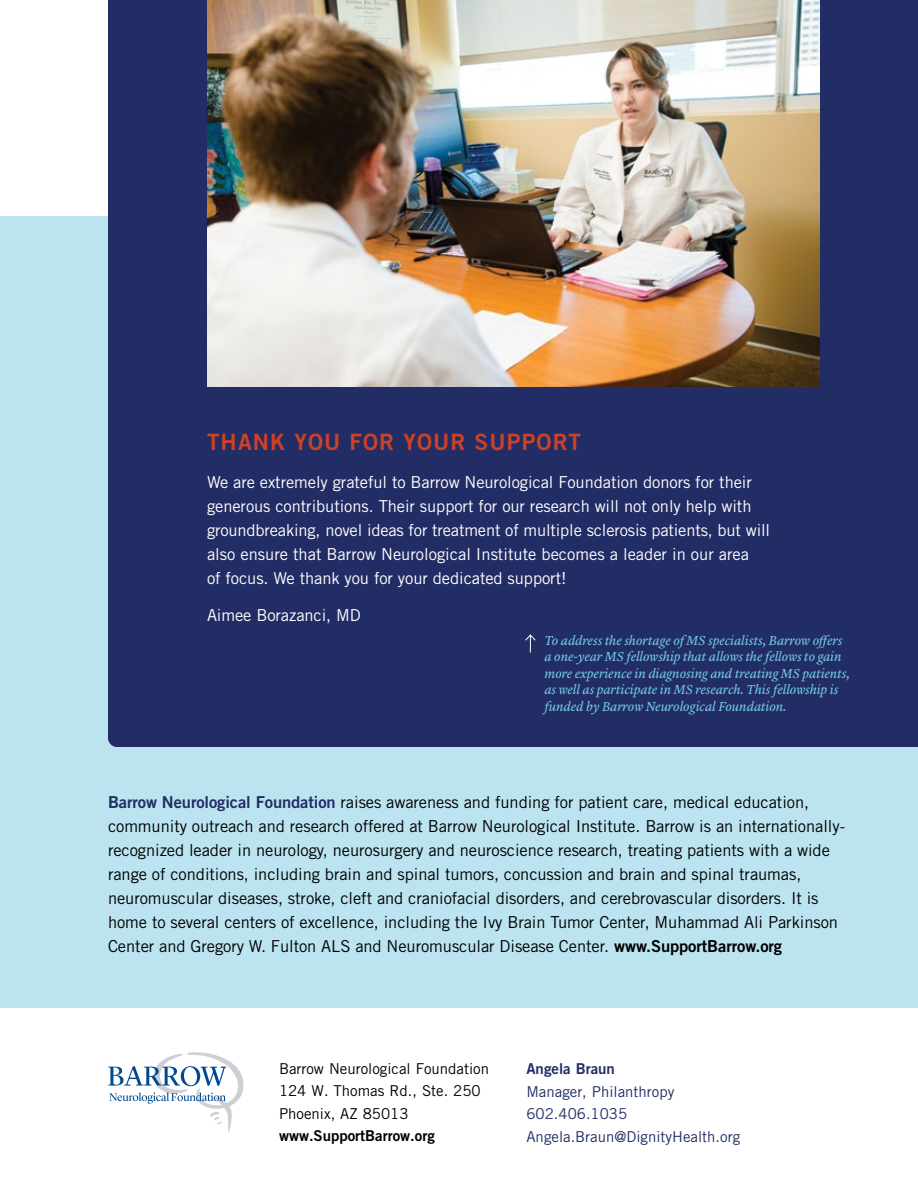
<style>
.page{position:relative;width:918px;height:1188px;background:#fff}
.page>*{position:absolute;margin:0;border:0;box-sizing:border-box;transform-origin:0 0}
.t1{font:22.5px "Trade Gothic Bold Two";letter-spacing:.05em;color:#cf4127}
.t2{font:16.5px/24px "Trade Gothic";letter-spacing:-.005em;color:#000}
.t3{font:16.5px/24px "Trade Gothic";letter-spacing:-.005em;color:#fff}
.t4{font:15px/22.5px "Trade Gothic";color:#000}
.t5{font:15px/22.5px "Trade Gothic";color:#222d65}
.t6{font:15px "Trade Gothic Bold Two";color:#000}
.t7{font:15px "Trade Gothic Bold Two";color:#222d65}
.t8{font:italic 13.5px/16.5px "Lyon Text";letter-spacing:-.005em;color:#74cce5}
.s1{font-family:"Trade Gothic Bold Two";color:#222d65}
.s2{font-family:"Trade Gothic Bold Two"}
</style>
<div class="page">
<div style="left:0;top:216px;width:918px;height:792px;background:#bbe3f0"></div>
<div style="left:108px;top:0;width:810px;height:747px;background:#222d65"></div>
<img style="left:207px;top:0;width:612px;height:387px">
<svg style="left:108px;top:1052px;width:136px;height:80px"></svg>
<svg style="left:524px;top:634px;width:12px;height:18px"></svg>
<h1 class="t1" style="left:207px;top:428px;width:375px">THANK YOU FOR YOUR SUPPORT</h1>
<p class="t3" style="left:207px;top:470px;width:565px">We are extremely grateful to Barrow Neurological Foundation donors for their generous contributions. Their support for our research will not only help with groundbreaking, novel ideas for treatment of multiple sclerosis patients, but will also ensure that Barrow Neurological Institute becomes a leader in our area<br>of focus. We thank you for your dedicated support!</p>
<p class="t3" style="left:207px;top:603px;width:155px">Aimee Borazanci, MD</p>
<p class="t8" style="left:544px;top:631px;width:307px">To address the shortage of MS specialists, Barrow offers a one-year MS fellowship that allows the fellows to gain more experience in diagnosing and treating MS patients, as well as participate in MS research. This fellowship is funded by Barrow Neurological Foundation.</p>
<p class="t2" style="left:108px;top:790px;width:739px"><span class="s1">Barrow Neurological Foundation</span> raises awareness and funding for patient care, medical education, community outreach and research offered at Barrow Neurological Institute. Barrow is an internationally&shy;recognized leader in neurology, neurosurgery and neuroscience research, treating patients with a wide range of conditions, including brain and spinal tumors, concussion and brain and spinal traumas, neuromuscular diseases, stroke, cleft and craniofacial disorders, and cerebrovascular disorders. It is home to several centers of excellence, including the Ivy Brain Tumor Center, Muhammad Ali Parkinson Center and Gregory W. Fulton ALS and Neuromuscular Disease Center. <span class="s2">www.SupportBarrow.org</span></p>
<p class="t4" style="left:279px;top:1057px;width:212px">Barrow Neurological Foundation<br>124 W. Thomas Rd., Ste. 250<br>Phoenix, AZ 85013</p>
<p class="t6" style="left:279px;top:1126px;width:157px">www.SupportBarrow.org</p>
<p class="t7" style="left:526px;top:1059px;width:90px">Angela Braun</p>
<p class="t5" style="left:526px;top:1080px;width:215px">Manager, Philanthropy<br>602.406.1035<br>Angela.Braun@DignityHealth.org</p>
</div>
